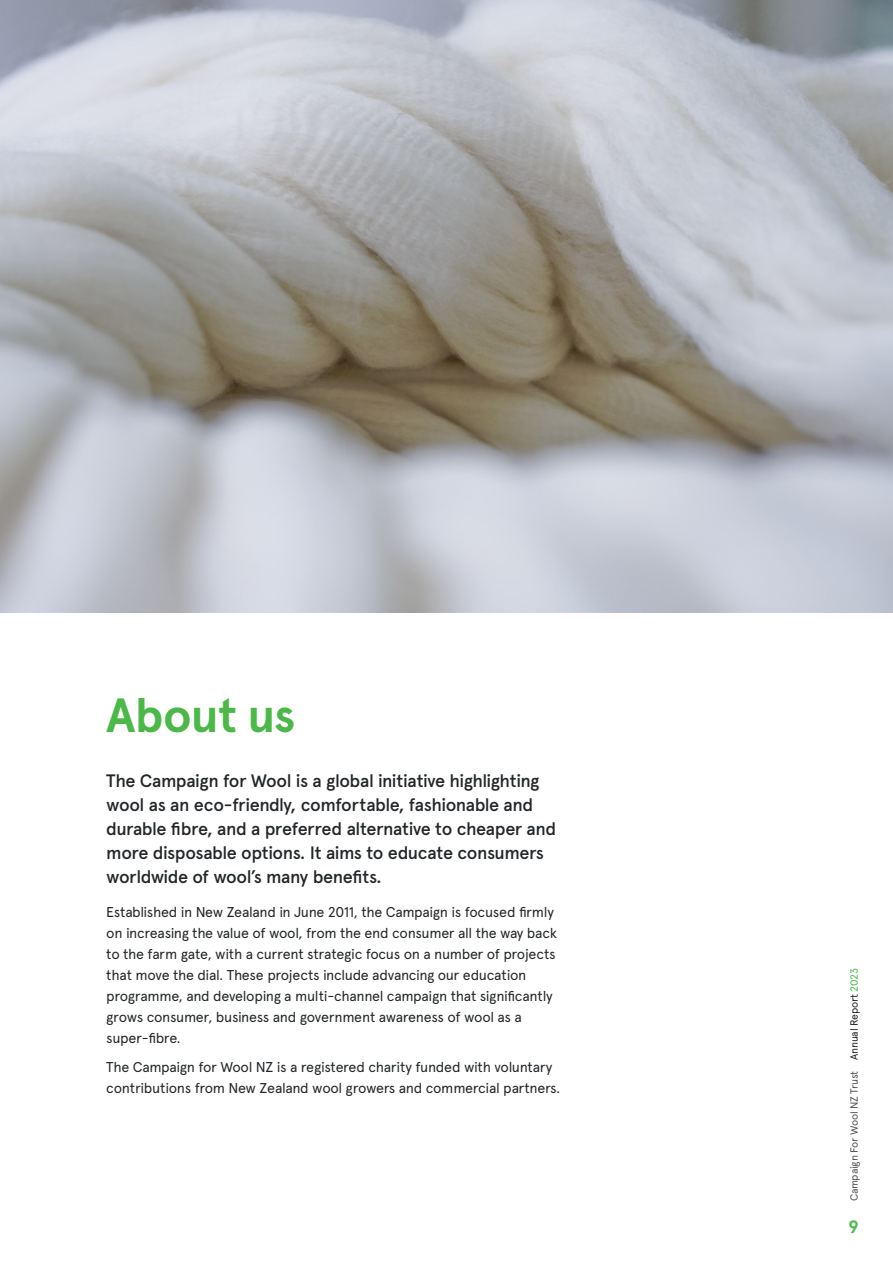
<style>
.page{position:relative;width:893px;height:1263px;background:#fff}
.page>*{position:absolute;margin:0;border:0;box-sizing:border-box;transform-origin:0 0}
.t1{font:700 48px "Apercu Pro";letter-spacing:-.02em;color:#4cb848}
.t2{font:500 18px/24px "Apercu Pro";letter-spacing:-.03em;color:#222628}
.t3{font:700 18px "Apercu Pro";color:#4cb848}
.t4{font:14.25px/21px "Apercu Pro";letter-spacing:-.025em;color:#222628}
.t5{font:10.5px "Apercu Pro";letter-spacing:-.025em;color:#525152}
.s1{color:#231f20}
.s2{color:#4cb848}
</style>
<div class="page">
<img style="left:0;top:0;width:893px;height:613px">
<p class="t1" style="left:106px;top:679px;width:191px">About us</p>
<p class="t2" style="left:106px;top:767px;width:451px">The Campaign for Wool is a global initiative highlighting wool as an eco-friendly, comfortable, fashionable and durable fibre, and a preferred alternative to cheaper and more disposable options. It aims to educate consumers worldwide of wool’s many benefits.</p>
<p class="t4" style="left:106px;top:900px;width:452px">Established in New Zealand in June 2011, the Campaign is focused firmly on increasing the value of wool, from the end consumer all the way back to the farm gate, with a current strategic focus on a number of projects that move the dial. These projects include advancing our education programme, and developing a multi-channel campaign that significantly grows consumer, business and government awareness of wool as a super-fibre.</p>
<p class="t4" style="left:106px;top:1055px;width:456px">The Campaign for Wool NZ is a registered charity funded with voluntary contributions from New Zealand wool growers and commercial partners.</p>
<p class="t5" style="left:846px;top:1201px;width:235px;rotate:-90deg">Campaign For Wool NZ Trust <span class="s1">Annual Report</span> <span class="s2">2023</span></p>
<p class="t3" style="left:848px;top:1213px;width:12px">9</p>
</div>
